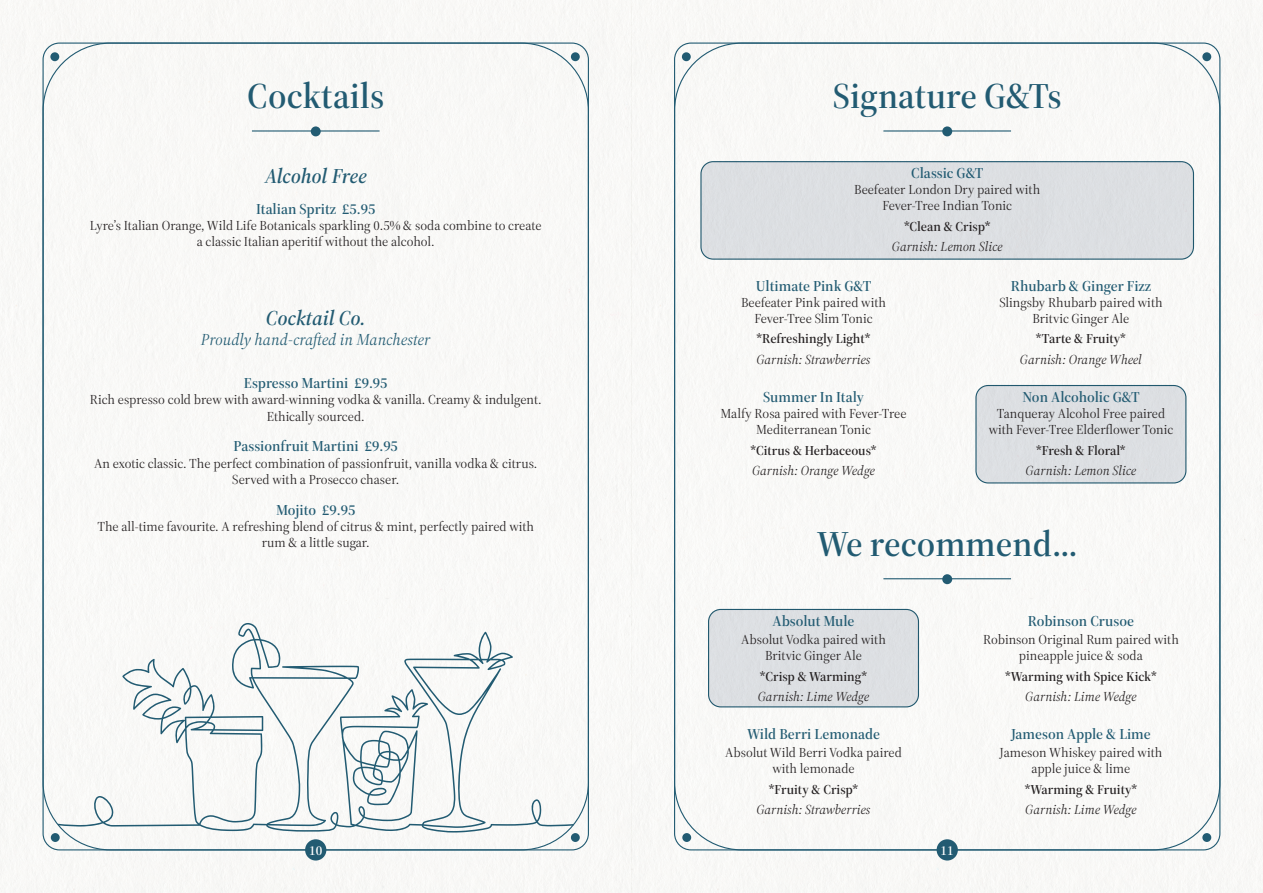
<style>
.page{position:relative;width:1263px;height:893px;background:#fff}
.page>*{position:absolute;margin:0;border:0;box-sizing:border-box;transform-origin:0 0}
.t1{font:600 36px "Source Serif 4 Display";color:#225b72}
.t2{font:italic 600 21px "Source Serif 4 Display";color:#225b72}
.t3{font:italic 16.5px "Source Serif 4 Display";color:#225b72}
.t4{font:600 15px "Source Serif 4 Display";color:#225b72}
.t5{font:13.5px/16.2px "Source Serif 4 Display";color:#231f20;text-align:center}
.t6{font:italic 13.5px "Source Serif 4 Display";color:#231f20}
.t7{font:600 13.5px "Source Serif 4 Display";color:#231f20}
.t8{font:600 13.5px "Source Serif 4 Display";color:#fff}
</style>
<div class="page">
<img style="left:631px;top:0;width:632px;height:893px">
<div style="left:682px;top:52px;width:9px;height:9px;background:#225b72;border-radius:50%"></div>
<div style="left:1202px;top:52px;width:9px;height:9px;background:#225b72;border-radius:50%"></div>
<div style="left:1202px;top:833px;width:9px;height:9px;background:#225b72;border-radius:50%"></div>
<div style="left:682px;top:833px;width:9px;height:9px;background:#225b72;border-radius:50%"></div>
<div style="left:936px;top:839px;width:22px;height:21px;background:#225b72;border-radius:50%"></div>
<div style="left:0;top:0;width:631px;height:893px;background:#f9f9f7"></div>
<div style="left:50px;top:52px;width:9px;height:9px;background:#225b72;border-radius:50%"></div>
<div style="left:571px;top:52px;width:9px;height:9px;background:#225b72;border-radius:50%"></div>
<div style="left:571px;top:833px;width:9px;height:9px;background:#225b72;border-radius:50%"></div>
<div style="left:51px;top:833px;width:9px;height:9px;background:#225b72;border-radius:50%"></div>
<div style="left:305px;top:839px;width:21px;height:21px;background:#225b72;border-radius:50%"></div>
<hr style="left:252px;top:130px;width:128px;height:2px;background:#225b72">
<div style="left:311px;top:126px;width:10px;height:10px;background:#225b72;border-radius:50%"></div>
<svg style="left:58px;top:623px;width:516px;height:209px"></svg>
<hr style="left:883px;top:130px;width:128px;height:2px;background:#225b72">
<div style="left:942px;top:126px;width:10px;height:10px;background:#225b72;border-radius:50%"></div>
<hr style="left:883px;top:578px;width:128px;height:1px;background:#225b72">
<div style="left:942px;top:574px;width:10px;height:10px;background:#225b72;border-radius:50%"></div>
<div style="left:708px;top:609px;width:210px;height:98px;background:#dddfe3;border-radius:12px"></div>
<div style="left:708px;top:609px;width:211px;height:98px;border:1px solid #225b72;border-radius:12px"></div>
<div style="left:976px;top:385px;width:210px;height:98px;background:#dcdfe2;border-radius:12px"></div>
<div style="left:975px;top:385px;width:211px;height:98px;border:1px solid #225b72;border-radius:12px"></div>
<div style="left:701px;top:162px;width:492px;height:97px;background:#dcdfe2;border-radius:12px"></div>
<div style="left:700px;top:161px;width:494px;height:99px;border:1px solid #225b72;border-radius:12px"></div>
<h1 class="t1" style="left:247px;top:72px;width:139px">Cocktails</h1>
<h2 class="t2" style="left:265px;top:162px;width:103px">Alcohol Free</h2>
<p class="t4" style="left:256px;top:199px;width:121px">Italian Spritz £5.95</p>
<p class="t5" style="left:90px;top:217px;width:453px">Lyre’s Italian Orange, Wild Life Botanicals sparkling 0.5% &amp; soda combine to create a classic Italian aperitif without the alcohol.</p>
<h2 class="t2" style="left:266px;top:304px;width:101px">Cocktail Co.</h2>
<p class="t3" style="left:201px;top:328px;width:231px">Proudly hand-crafted in Manchester</p>
<p class="t4" style="left:244px;top:373px;width:145px">Espresso Martini £9.95</p>
<p class="t5" style="left:90px;top:392px;width:453px">Rich espresso cold brew with award-winning vodka &amp; vanilla. Creamy &amp; indulgent.<br>Ethically sourced.</p>
<p class="t4" style="left:233px;top:436px;width:166px">Passionfruit Martini £9.95</p>
<p class="t5" style="left:94px;top:455px;width:444px">An exotic classic. The perfect combination of passionfruit, vanilla vodka &amp; citrus.<br>Served with a Prosecco chaser.</p>
<p class="t4" style="left:276px;top:500px;width:81px">Mojito £9.95</p>
<p class="t5" style="left:97px;top:518px;width:438px">The all-time favourite. A refreshing blend of citrus &amp; mint, perfectly paired with rum &amp; a little sugar.</p>
<h1 class="t1" style="left:833px;top:72px;width:230px">Signature G&amp;Ts</h1>
<p class="t4" style="left:911px;top:163px;width:74px">Classic G&amp;T</p>
<p class="t5" style="left:854px;top:182px;width:187px">Beefeater London Dry paired with<br>Fever-Tree Indian Tonic</p>
<p class="t7" style="left:904px;top:217px;width:88px">*Clean &amp; Crisp*</p>
<p class="t6" style="left:892px;top:238px;width:112px">Garnish: Lemon Slice</p>
<p class="t4" style="left:756px;top:276px;width:117px">Ultimate Pink G&amp;T</p>
<p class="t5" style="left:741px;top:294px;width:146px">Beefeater Pink paired with<br>Fever-Tree Slim Tonic</p>
<p class="t7" style="left:757px;top:330px;width:115px">*Refreshingly Light*</p>
<p class="t6" style="left:756px;top:351px;width:116px">Garnish: Strawberries</p>
<p class="t4" style="left:763px;top:387px;width:102px">Summer In Italy</p>
<p class="t5" style="left:720px;top:405px;width:188px">Malfy Rosa paired with Fever-Tree<br>Mediterranean Tonic</p>
<p class="t7" style="left:750px;top:441px;width:127px">*Citrus &amp; Herbaceous*</p>
<p class="t6" style="left:752px;top:462px;width:125px">Garnish: Orange Wedge</p>
<p class="t4" style="left:1011px;top:276px;width:142px">Rhubarb &amp; Ginger Fizz</p>
<p class="t5" style="left:999px;top:294px;width:165px">Slingsby Rhubarb paired with<br>Britvic Ginger Ale</p>
<p class="t7" style="left:1036px;top:330px;width:92px">*Tarte &amp; Fruity*</p>
<p class="t6" style="left:1020px;top:351px;width:123px">Garnish: Orange Wheel</p>
<p class="t4" style="left:1022px;top:387px;width:119px">Non Alcoholic G&amp;T</p>
<p class="t5" style="left:989px;top:405px;width:186px">Tanqueray Alcohol Free paired with Fever-Tree Elderflower Tonic</p>
<p class="t7" style="left:1036px;top:441px;width:91px">*Fresh &amp; Floral*</p>
<p class="t6" style="left:1025px;top:462px;width:112px">Garnish: Lemon Slice</p>
<h1 class="t1" style="left:817px;top:520px;width:262px">We recommend…</h1>
<p class="t4" style="left:772px;top:611px;width:84px">Absolut Mule</p>
<p class="t5" style="left:741px;top:631px;width:146px">Absolut Vodka paired with<br>Britvic Ginger Ale</p>
<p class="t7" style="left:760px;top:667px;width:109px">*Crisp &amp; Warming*</p>
<p class="t6" style="left:758px;top:688px;width:113px">Garnish: Lime Wedge</p>
<p class="t4" style="left:747px;top:724px;width:135px">Wild Berri Lemonade</p>
<p class="t5" style="left:725px;top:744px;width:178px">Absolut Wild Berri Vodka paired with lemonade</p>
<p class="t7" style="left:769px;top:780px;width:91px">*Fruity &amp; Crisp*</p>
<p class="t6" style="left:756px;top:801px;width:116px">Garnish: Strawberries</p>
<p class="t4" style="left:1028px;top:611px;width:108px">Robinson Crusoe</p>
<p class="t5" style="left:983px;top:631px;width:197px">Robinson Original Rum paired with pineapple juice &amp; soda</p>
<p class="t7" style="left:1005px;top:667px;width:153px">*Warming with Spice Kick*</p>
<p class="t6" style="left:1025px;top:688px;width:113px">Garnish: Lime Wedge</p>
<p class="t4" style="left:1011px;top:724px;width:141px">Jameson Apple &amp; Lime</p>
<p class="t5" style="left:999px;top:744px;width:164px">Jameson Whiskey paired with apple juice &amp; lime</p>
<p class="t7" style="left:1025px;top:780px;width:114px">*Warming &amp; Fruity*</p>
<p class="t6" style="left:1025px;top:801px;width:113px">Garnish: Lime Wedge</p>
<p class="t8" style="left:309px;top:841px;width:15px">10</p>
<p class="t8" style="left:941px;top:841px;width:15px">11</p>
</div>
